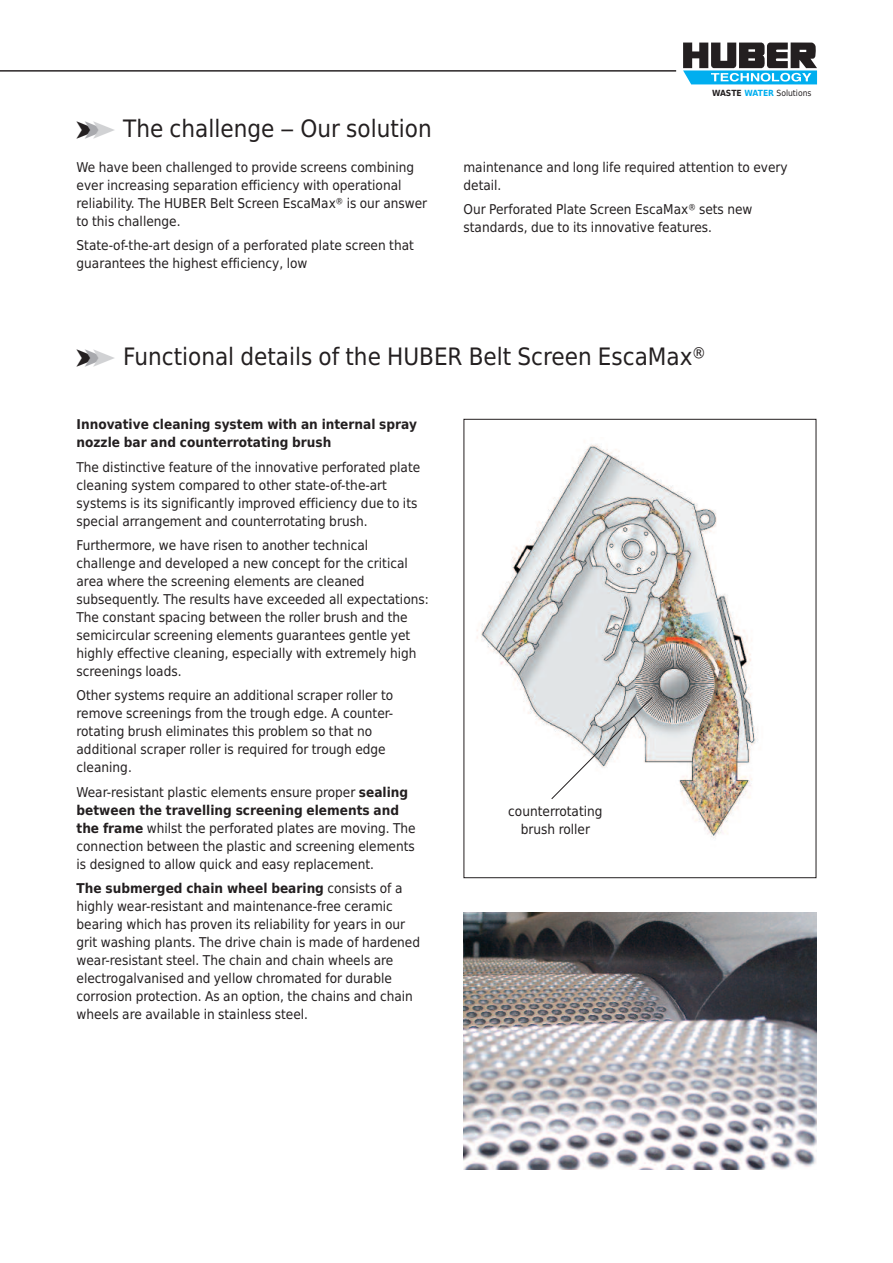
<style>
.page{position:relative;width:893px;height:1263px;background:#fff}
.page>*{position:absolute;margin:0;border:0;box-sizing:border-box;transform-origin:0 0}
.t1{font:24px "Huber Tec";color:#231f20}
.t2{font:13.5px/18px "Huber Tec";color:#231f20}
.t3{font:700 13.5px/18px "Huber Tec";color:#231f20}
.t4{font:8.55px "Huber Tec";color:#231f20}
.s1{color:#a8a9ad}
.s2{color:#d1d2d4}
.s3{font-weight:700}
.s4{font-weight:700;color:#00aeef}
</style>
<div class="page">
<svg style="left:683px;top:43px;width:134px;height:41px"></svg>
<hr style="left:0;top:71px;width:676px;height:1px;background:#231f20">
<svg style="left:0;top:71px;width:13px;height:1px"></svg>
<img style="left:464px;top:912px;width:352px;height:257px">
<img style="left:477px;top:444px;width:281px;height:393px">
<svg style="left:550px;top:696px;width:103px;height:104px"></svg>
<h1 class="t1" style="left:77px;top:115px;width:357px">➤<span class="s1">➤</span><span class="s2">➤</span> The challenge – Our solution</h1>
<p class="t2" style="left:77px;top:158px;width:352px">We have been challenged to provide screens combining ever increasing separation efficiency with operational reliability. The HUBER Belt Screen EscaMax® is our answer to this challenge.</p>
<p class="t2" style="left:77px;top:237px;width:339px">State-of-the-art design of a perforated plate screen that guarantees the highest efficiency, low</p>
<p class="t4" style="left:712px;top:86px;width:101px"><span class="s3">WASTE</span> <span class="s4">WATER</span> Solutions</p>
<p class="t2" style="left:463px;top:158px;width:326px">maintenance and long life required attention to every detail.</p>
<p class="t2" style="left:463px;top:201px;width:291px">Our Perforated Plate Screen EscaMax® sets new standards, due to its innovative features.</p>
<h1 class="t1" style="left:77px;top:342px;width:630px">➤<span class="s1">➤</span><span class="s2">➤</span> Functional details of the HUBER Belt Screen EscaMax®</h1>
<p class="t3" style="left:77px;top:415px;width:342px">Innovative cleaning system with an internal spray nozzle bar and counterrotating brush</p>
<p class="t2" style="left:77px;top:458px;width:345px">The distinctive feature of the innovative perforated plate cleaning system compared to other state-of-the-art systems is its significantly improved efficiency due to its special arrangement and counterrotating brush.</p>
<p class="t2" style="left:77px;top:536px;width:354px">Furthermore, we have risen to another technical challenge and developed a new concept for the critical area where the screening elements are cleaned subsequently. The results have exceeded all expectations:<br>The constant spacing between the roller brush and the semicircular screening elements guarantees gentle yet highly effective cleaning, especially with extremely high screenings loads.</p>
<p class="t2" style="left:77px;top:687px;width:318px">Other systems require an additional scraper roller to remove screenings from the trough edge. A counter&shy;rotating brush eliminates this problem so that no additional scraper roller is required for trough edge cleaning.</p>
<p class="t2" style="left:77px;top:783px;width:341px">Wear-resistant plastic elements ensure proper <span class="s3">sealing between the travelling screening elements and the frame</span> whilst the perforated plates are moving. The connection between the plastic and screening elements is designed to allow quick and easy replacement.</p>
<p class="t2" style="left:77px;top:879px;width:345px"><span class="s3">The submerged chain wheel bearing</span> consists of a highly wear-resistant and maintenance-free ceramic bearing which has proven its reliability for years in our grit washing plants. The drive chain is made of hardened wear-resistant steel. The chain and chain wheels are electrogalvanised and yellow chromated for durable corrosion protection. As an option, the chains and chain wheels are available in stainless steel.</p>
<p class="t2" style="left:508px;top:802px;width:96px;text-align:center">counterrotating brush roller</p>
</div>
